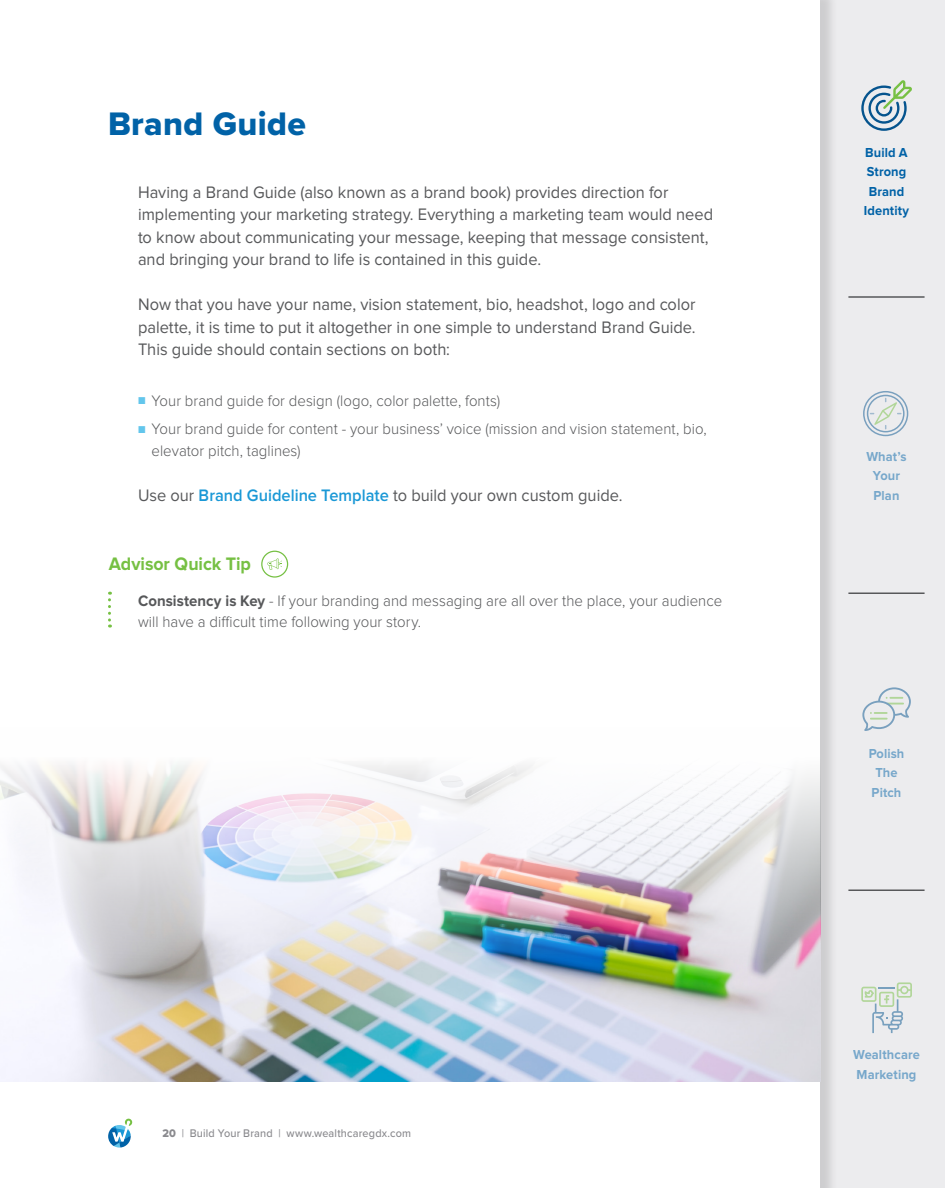
<style>
.page{position:relative;width:945px;height:1188px;background:#ececee}
.page>*{position:absolute;margin:0;border:0;box-sizing:border-box;transform-origin:0 0}
.Callout_Content{font:33.75px "Proxima Nova Extrabld";letter-spacing:.01em;color:#0162a7}
.t1{font:700 18.75px "Proxima Nova";letter-spacing:-.005em;color:#76c043;scale:.95 1}
.Intro_Copy{font:17.25px/22.5px "Proxima Nova";color:#57585a;scale:.95 1}
.Body_Copy{font:300 15.75px/21.8px "Proxima Nova";letter-spacing:.005em;color:#57585a;scale:.95 1}
.t2{font:700 13.5px/19.5px "Proxima Nova";letter-spacing:.01em;color:#0162a7;text-align:center;scale:.95 1}
.t3{font:500 11.55px "Proxima Nova";letter-spacing:.015em;color:#8a8a8e;scale:.95 1}
.s1{font-size:12px;color:#63c6ec}
.s2{font-weight:600;color:#1a98d6}
.s3{font-weight:700}
.s4{font-family:"Proxima Nova Extrabld";font-weight:400}
</style>
<div class="page">
<div style="left:0;top:0;width:838px;height:1188px;background:#231f20;opacity:.15"></div>
<div style="left:0;top:0;width:820px;height:1188px;background:#fff"></div>
<svg style="left:108px;top:1119px;width:24px;height:29px"></svg>
<svg style="left:262px;top:551px;width:26px;height:26px"></svg>
<div style="left:261px;top:551px;width:27px;height:27px;border:1px solid #76c043;border-radius:50%"></div>
<svg style="left:267px;top:558px;width:15px;height:12px"></svg>
<svg style="left:108px;top:592px;width:3px;height:36px"></svg>
<img style="left:0;top:764px;width:820px;height:318px">
<hr style="left:848px;top:296px;width:77px;height:2px;background:#57585a">
<hr style="left:848px;top:592px;width:77px;height:2px;background:#57585a">
<hr style="left:848px;top:890px;width:77px;height:1px;background:#57585a">
<svg style="left:861px;top:80px;width:51px;height:51px"></svg>
<svg style="left:863px;top:391px;width:45px;height:45px"></svg>
<svg style="left:862px;top:687px;width:49px;height:44px"></svg>
<svg style="left:861px;top:982px;width:51px;height:51px"></svg>
<p class="Callout_Content" style="left:108px;top:98px;width:199px">Brand Guide</p>
<p class="Intro_Copy" style="left:138px;top:182px;width:607px">Having a Brand Guide (also known as a brand book) provides direction for implementing your marketing strategy. Everything a marketing team would need to know about communicating your message, keeping that message consistent, and bringing your brand to life is contained in this guide.</p>
<p class="Intro_Copy" style="left:138px;top:294px;width:589px;text-align:justify">Now that you have your name, vision statement, bio, headshot, logo and color palette, it is time to put it altogether in one simple to understand Brand Guide.<br>This guide should contain sections on both:</p>
<p class="Body_Copy" style="left:138px;top:390px;width:383px"><span class="s1">■</span> Your brand guide for design (logo, color palette, fonts)</p>
<p class="Body_Copy" style="left:152px;top:419px;width:586px;text-indent:-14px"><span class="s1">■</span> Your brand guide for content - your business’ voice (mission and vision statement, bio, elevator pitch, taglines)</p>
<p class="Intro_Copy" style="left:138px;top:485px;width:512px">Use our <span class="s2">Brand Guideline Template</span> to build your own custom guide.</p>
<p class="t1" style="left:109px;top:555px;width:151px">Advisor Quick Tip</p>
<p class="Body_Copy" style="left:138px;top:590px;width:616px"><span class="s3">Consistency is Key</span> - If your branding and messaging are all over the place, your audience will have a difficult time following your story.</p>
<p class="t3" style="left:163px;top:1125px;width:263px"><span class="s4">20</span> | Build Your Brand | www.wealthcaregdx.com</p>
<p class="t2" style="left:864px;top:143px;width:49px">Build A<br>Strong<br>Brand<br>Identity</p>
<p class="t2" style="left:866px;top:447px;width:44px">What’s<br>Your<br>Plan</p>
<p class="t2" style="left:869px;top:744px;width:39px;text-align:left">Polish<br>The<br>Pitch</p>
<p class="t2" style="left:853px;top:1045px;width:72px;text-align:left">Wealthcare<br>Marketing</p>
</div>
